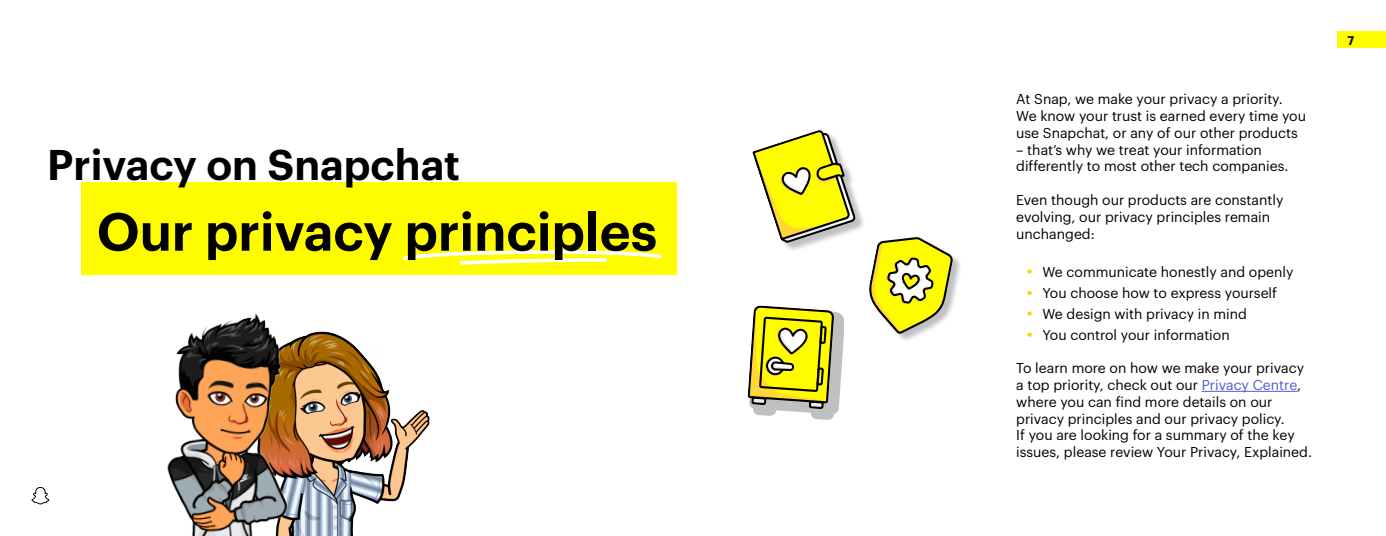
<style>
.page{position:relative;width:1386px;height:536px;background:#fff}
.page>*{position:absolute;margin:0;border:0;box-sizing:border-box;transform-origin:0 0}
.t1{font:600 52.5px "Graphik";color:#000}
.t2{font:600 42px "Graphik";color:#000}
.t3{font:14px/16.8px "Graphik";color:#000}
.t4{font:600 12.25px "Graphik";color:#000}
.s1{color:#4f5cd6}
</style>
<div class="page">
<div style="left:81px;top:182px;width:596px;height:93px;background:#fffc00"></div>
<svg style="left:618px;top:251px;width:44px;height:8px"></svg>
<svg style="left:1027px;top:269px;width:5px;height:4px"></svg>
<svg style="left:1027px;top:291px;width:5px;height:4px"></svg>
<svg style="left:1027px;top:311px;width:5px;height:4px"></svg>
<svg style="left:1027px;top:332px;width:5px;height:4px"></svg>
<div style="left:1337px;top:32px;width:49px;height:16px;background:#fffc00"></div>
<div style="left:750px;top:307px;width:94px;height:112px;background:#000;opacity:.25"></div>
<svg style="left:747px;top:305px;width:86px;height:104px"></svg>
<div style="left:754px;top:131px;width:112px;height:121px;background:#000;opacity:.25"></div>
<svg style="left:752px;top:130px;width:105px;height:114px"></svg>
<div style="left:871px;top:238px;width:92px;height:105px;background:#000;opacity:.25"></div>
<svg style="left:869px;top:237px;width:83px;height:99px"></svg>
<img style="left:402px;top:250px;width:216px;height:15px">
<img style="left:31px;top:264px;width:400px;height:272px">
<hr style="left:1202px;top:391px;width:95px;height:1px;background:#4f5cd6">
<p class="t2" style="left:47px;top:133px;width:414px">Privacy on Snapchat</p>
<p class="t1" style="left:97px;top:191px;width:562px">Our privacy principles</p>
<p class="t3" style="left:1016px;top:89px;width:291px">At Snap, we make your privacy a priority.<br>We know your trust is earned every time you use Snapchat, or any of our other products</p>
<p class="t3" style="left:1016px;top:140px;width:274px">– that’s why we treat your information differently to most other tech companies.</p>
<p class="t3" style="left:1016px;top:190px;width:269px">Even though our products are constantly evolving, our privacy principles remain unchanged:</p>
<p class="t3" style="left:1043px;top:262px;width:253px">We communicate honestly and openly</p>
<p class="t3" style="left:1043px;top:283px;width:236px">You choose how to express yourself</p>
<p class="t3" style="left:1043px;top:304px;width:206px">We design with privacy in mind</p>
<p class="t3" style="left:1043px;top:325px;width:189px">You control your information</p>
<p class="t3" style="left:1016px;top:358px;width:297px">To learn more on how we make your privacy a top priority, check out our <span class="s1">Privacy Centre</span>, where you can find more details on our privacy principles and our privacy policy.<br>If you are looking for a summary of the key issues, please review Your Privacy, Explained.</p>
<p class="t4" style="left:1348px;top:31px;width:8px">7</p>
</div>
